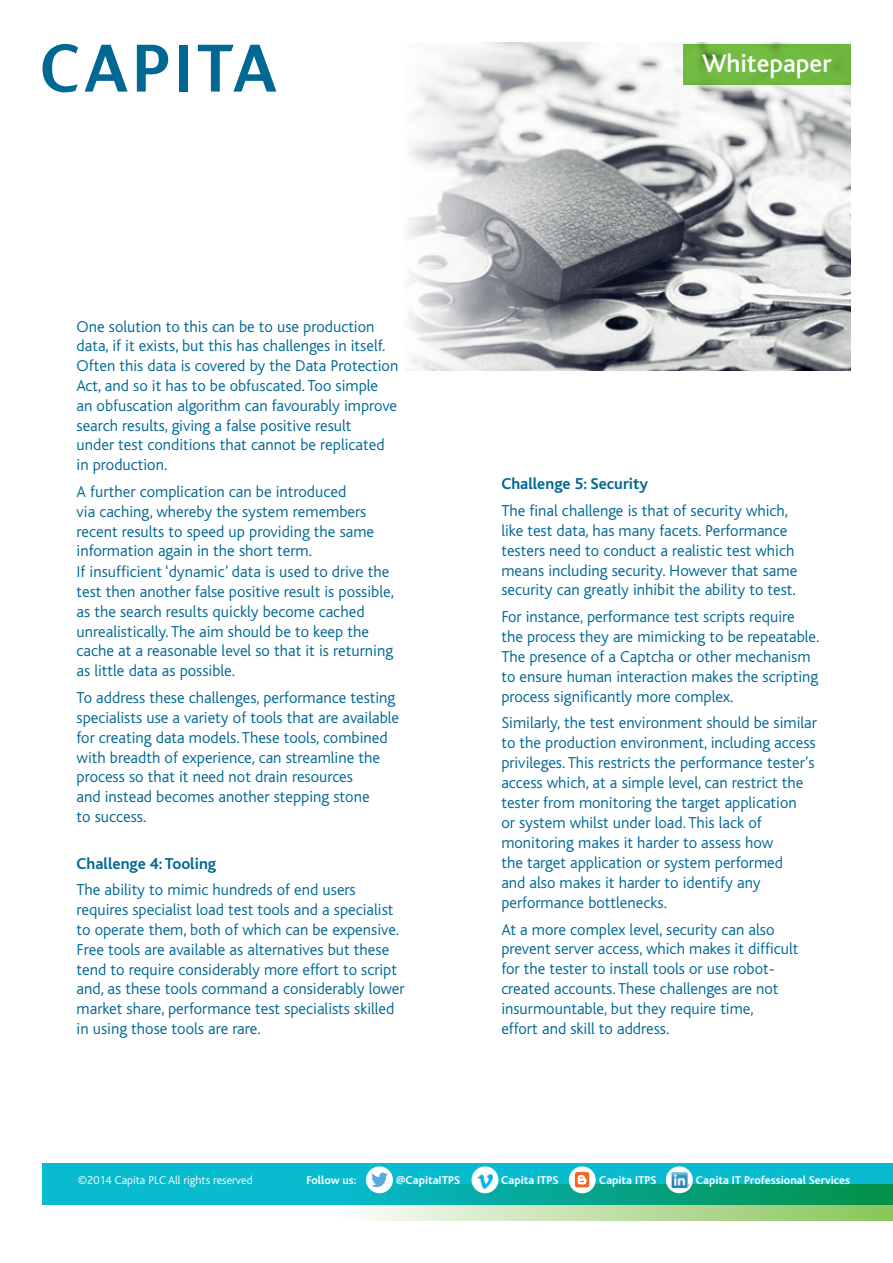
<style>
.page{position:relative;width:893px;height:1263px;background:#fff}
.page>*{position:absolute;margin:0;border:0;box-sizing:border-box;transform-origin:0 0}
.t1{font:500 26.4px "Bliss";color:#fff}
.t2{font:300 16.5px/19.8px "Bliss";color:#006893}
.t3{font:700 16.5px "Bliss";color:#006893}
.t4{font:700 12px "Bliss";color:#fff}
.t5{font:300 12px "Bliss";color:#fff}
</style>
<div class="page">
<img style="left:409px;top:43px;width:441px;height:328px">
<div style="left:683px;top:44px;width:167px;height:41px;background:#74bf43"></div>
<svg style="left:336px;top:1204px;width:557px;height:16px;background:#b5dca6"></svg>
<svg style="left:43px;top:1163px;width:850px;height:41px;background:#07b3b7"></svg>
<svg style="left:666px;top:1166px;width:27px;height:27px"></svg>
<img style="left:670px;top:1170px;width:20px;height:19px">
<div style="left:366px;top:1166px;width:27px;height:27px;background:#fff;border-radius:50%"></div>
<svg style="left:371px;top:1172px;width:17px;height:15px"></svg>
<div style="left:472px;top:1166px;width:26px;height:27px;background:#fff;border-radius:50%"></div>
<img style="left:477px;top:1174px;width:16px;height:15px">
<svg style="left:569px;top:1166px;width:27px;height:27px"></svg>
<svg style="left:575px;top:1172px;width:14px;height:15px"></svg>
<svg style="left:578px;top:1175px;width:8px;height:9px"></svg>
<svg style="left:137px;top:45px;width:31px;height:47px"></svg>
<div style="left:179px;top:45px;width:9px;height:47px;background:#006893"></div>
<svg style="left:43px;top:44px;width:35px;height:48px"></svg>
<svg style="left:85px;top:45px;width:43px;height:47px"></svg>
<svg style="left:198px;top:45px;width:78px;height:47px"></svg>
<p class="t2" style="left:77px;top:316px;width:323px">One solution to this can be to use production data, if it exists, but this has challenges in itself.<br>Often this data is covered by the Data Protection Act, and so it has to be obfuscated. Too simple<br>an obfuscation algorithm can favourably improve search results, giving a false positive result<br>under test conditions that cannot be replicated in production.</p>
<p class="t2" style="left:77px;top:482px;width:319px">A further complication can be introduced<br>via caching, whereby the system remembers recent results to speed up providing the same information again in the short term.<br>If insufficient ‘dynamic’ data is used to drive the test then another false positive result is possible, as the search results quickly become cached unrealistically. The aim should be to keep the cache at a reasonable level so that it is returning as little data as possible.</p>
<p class="t2" style="left:77px;top:688px;width:324px">To address these challenges, performance testing specialists use a variety of tools that are available for creating data models. These tools, combined with breadth of experience, can streamline the process so that it need not drain resources<br>and instead becomes another stepping stone<br>to success.</p>
<p class="t3" style="left:77px;top:854px;width:141px">Challenge 4: Tooling</p>
<p class="t2" style="left:77px;top:880px;width:330px">The ability to mimic hundreds of end users requires specialist load test tools and a specialist to operate them, both of which can be expensive.<br>Free tools are available as alternatives but these tend to require considerably more effort to script and, as these tools command a considerably lower market share, performance test specialists skilled in using those tools are rare.</p>
<h1 class="t1" style="left:702px;top:50px;width:131px">Whitepaper</h1>
<p class="t3" style="left:501px;top:475px;width:148px">Challenge 5: Security</p>
<p class="t2" style="left:501px;top:501px;width:297px">The final challenge is that of security which, like test data, has many facets. Performance testers need to conduct a realistic test which means including security. However that same security can greatly inhibit the ability to test.</p>
<p class="t2" style="left:501px;top:607px;width:320px">For instance, performance test scripts require the process they are mimicking to be repeatable.<br>The presence of a Captcha or other mechanism to ensure human interaction makes the scripting process significantly more complex.</p>
<p class="t2" style="left:501px;top:713px;width:317px">Similarly, the test environment should be similar to the production environment, including access privileges. This restricts the performance tester’s access which, at a simple level, can restrict the tester from monitoring the target application<br>or system whilst under load. This lack of monitoring makes it harder to assess how<br>the target application or system performed<br>and also makes it harder to identify any performance bottlenecks.</p>
<p class="t2" style="left:501px;top:919px;width:299px">At a more complex level, security can also prevent server access, which makes it difficult for the tester to install tools or use robot&shy;created accounts. These challenges are not insurmountable, but they require time,<br>effort and skill to address.</p>
<p class="t5" style="left:78px;top:1174px;width:176px">©2014 Capita PLC All rights reserved</p>
<p class="t4" style="left:306px;top:1174px;width:52px">Follow us:</p>
<p class="t4" style="left:396px;top:1174px;width:65px">@CapitaITPS</p>
<p class="t4" style="left:501px;top:1174px;width:59px">Capita ITPS</p>
<p class="t4" style="left:599px;top:1174px;width:59px">Capita ITPS</p>
<p class="t4" style="left:696px;top:1174px;width:156px">Capita IT Professional Services</p>
</div>
